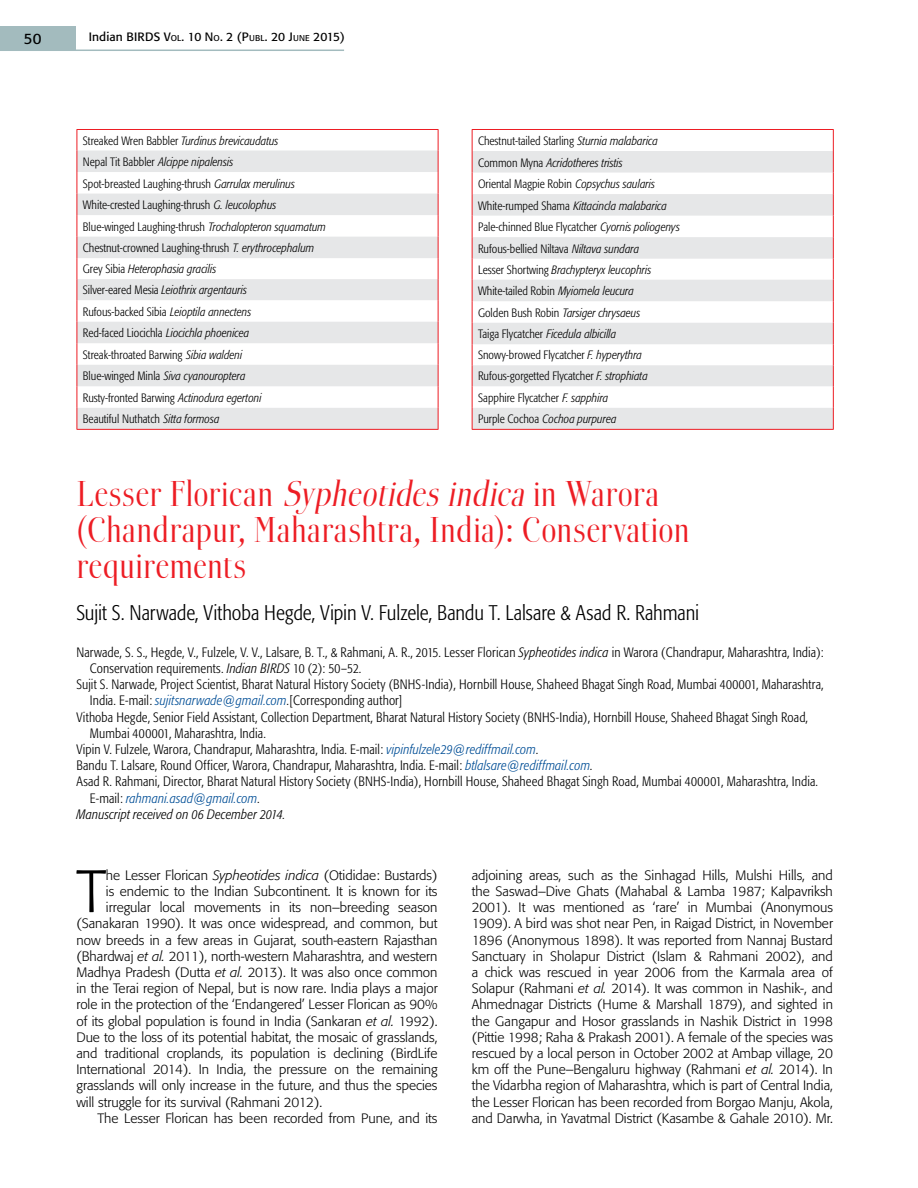
<style>
.page{position:relative;width:918px;height:1188px;background:#fff}
.page>*{position:absolute;margin:0;border:0;box-sizing:border-box;transform-origin:0 0}
.t1{font:300 59.25px "Formata";color:#000}
.t2{font:300 36px/36px "Boberia LL";letter-spacing:-.005em;color:#ed1d24}
.t3{font:300 condensed 21px "Formata";letter-spacing:-.005em;color:#000}
.t4{font:15px "Formata";color:#000}
.t5{font:300 13.5px/16.2px "Formata";color:#000;text-align:justify}
.t6{font:300 condensed 13.5px "Formata";letter-spacing:.01em;color:#000}
.t7{font:italic 300 condensed 13.5px "Formata";letter-spacing:.01em;color:#000}
.t8{font:italic 300 condensed 13.5px "Formata";letter-spacing:.01em;color:#004e96}
.t9{font:300 condensed 12px/21.5px "Formata";color:#000}
.t10{font:12px "Formata";letter-spacing:-.04em;color:#000}
.s1{font-style:inherit}
.s2{font-size:8.4px}
.s3{font-style:italic}
.s4{font-style:italic;color:#004e96}
.s5{font-style:normal;color:#000}
</style>
<div class="page">
<svg style="left:78px;top:151px;width:360px;height:278px;fill:#e6e7e8"></svg>
<svg style="left:77px;top:130px;width:1px;height:299px"></svg>
<svg style="left:438px;top:130px;width:1px;height:299px"></svg>
<hr style="left:77px;top:429px;width:361px;height:1px;background:#ed1d24">
<hr style="left:77px;top:129px;width:361px;height:1px;background:#ed1d24">
<svg style="left:473px;top:151px;width:360px;height:278px;fill:#e6e7e8"></svg>
<svg style="left:472px;top:130px;width:1px;height:299px"></svg>
<svg style="left:833px;top:130px;width:1px;height:299px"></svg>
<hr style="left:472px;top:429px;width:362px;height:1px;background:#ed1d24">
<hr style="left:472px;top:129px;width:362px;height:1px;background:#ed1d24">
<div style="left:0;top:26px;width:76px;height:24px;background:#a3bbbe"></div>
<hr style="left:0;top:50px;width:344px;height:1px;background:#a3bbbe">
<p class="t4" style="left:24px;top:29px;width:19px">50</p>
<p class="t10" style="left:89px;top:30px;width:258px"><span class="s1">Indian Birds</span> V<span class="s2">OL</span>. 10 N<span class="s2">O</span>. 2 (P<span class="s2">UBL</span>. 20 J<span class="s2">UN E</span> 2015)</p>
<p class="t9" style="left:83px;top:130px;width:245px">Streaked Wren Babbler <span class="s3">Turdinus brevicaudatus<br></span>Nepal Tit Babbler <span class="s3">Alcippe nipalensis<br></span>Spot-breasted Laughing-thrush <span class="s3">Garrulax merulinus </span>White-crested Laughing-thrush <span class="s3">G. leucolophus </span>Blue-winged Laughing-thrush <span class="s3">Trochalopteron squamatum </span>Chestnut-crowned Laughing-thrush <span class="s3">T. erythrocephalum </span>Grey Sibia <span class="s3">Heterophasia gracilis<br></span>Silver-eared Mesia <span class="s3">Leiothrix argentauris<br></span>Rufous-backed Sibia <span class="s3">Leioptila annectens<br></span>Red-faced Liocichla <span class="s3">Liocichla phoenicea<br></span>Streak-throated Barwing <span class="s3">Sibia waldeni<br></span>Blue-winged Minla <span class="s3">Siva cyanouroptera<br></span>Rusty-fronted Barwing <span class="s3">Actinodura egertoni<br></span>Beautiful Nuthatch <span class="s3">Sitta formosa</span></p>
<p class="t9" style="left:478px;top:130px;width:203px">Chestnut-tailed Starling <span class="s3">Sturnia malabarica </span>Common Myna <span class="s3">Acridotheres tristis<br></span>Oriental Magpie Robin <span class="s3">Copsychus saularis </span>White-rumped Shama <span class="s3">Kittacincla malabarica </span>Pale-chinned Blue Flycatcher <span class="s3">Cyornis poliogenys </span>Rufous-bellied Niltava <span class="s3">Niltava sundara<br></span>Lesser Shortwing <span class="s3">Brachypteryx leucophris </span>White-tailed Robin <span class="s3">Myiomela leucura<br></span>Golden Bush Robin <span class="s3">Tarsiger chrysaeus<br></span>Taiga Flycatcher <span class="s3">Ficedula albicilla </span>Snowy-browed Flycatcher <span class="s3">F. hyperythra </span>Rufous-gorgetted Flycatcher <span class="s3">F. strophiata </span>Sapphire Flycatcher <span class="s3">F. sapphira<br></span>Purple Cochoa <span class="s3">Cochoa purpurea</span></p>
<h2 class="t2" style="left:76px;top:476px;width:615px">Lesser Florican <span class="s3">Sypheotides indica</span> in Warora (Chandrapur, Maharashtra, India): Conservation requirements</h2>
<h3 class="t3" style="left:76px;top:600px;width:624px">Sujit S. Narwade, Vithoba Hegde, Vipin V. Fulzele, Bandu T. Lalsare &amp; Asad R. Rahmani</h3>
<p class="t6" style="left:76px;top:644px;width:749px">Narwade, S. S., Hegde, V., Fulzele, V. V., Lalsare, B. T., &amp; Rahmani, A. R., 2015. Lesser Florican <span class="s3">Sypheotides indica</span> in Warora (Chandrapur, Maharashtra, India):</p>
<p class="t6" style="left:90px;top:661px;width:273px">Conservation requirements. <span class="s3">Indian BIRDS</span> 10 (2): 50–52.</p>
<p class="t6" style="left:76px;top:677px;width:749px">Sujit S. Narwade, Project Scientist, Bharat Natural History Society (BNHS-India), Hornbill House, Shaheed Bhagat Singh Road, Mumbai 400001, Maharashtra,</p>
<p class="t6" style="left:90px;top:693px;width:314px">India. E-mail: <span class="s4">sujitsnarwade@gmail.com</span>.[Corresponding author]</p>
<p class="t6" style="left:76px;top:709px;width:733px">Vithoba Hegde, Senior Field Assistant, Collection Department, Bharat Natural History Society (BNHS-India), Hornbill House, Shaheed Bhagat Singh Road,</p>
<p class="t6" style="left:90px;top:725px;width:177px">Mumbai 400001, Maharashtra, India.</p>
<p class="t6" style="left:76px;top:742px;width:463px">Vipin V. Fulzele, Warora, Chandrapur, Maharashtra, India. E-mail: <span class="s4">vipinfulzele29@rediffmail.com</span>.</p>
<p class="t6" style="left:76px;top:758px;width:518px">Bandu T. Lalsare, Round Officer, Warora, Chandrapur, Maharashtra, India. E-mail: <span class="s4">btlalsare@rediffmail.com</span>.</p>
<p class="t6" style="left:76px;top:774px;width:743px">Asad R. Rahmani, Director, Bharat Natural History Society (BNHS-India), Hornbill House, Shaheed Bhagat Singh Road, Mumbai 400001, Maharashtra, India.</p>
<p class="t8" style="left:90px;top:790px;width:171px"><span class="s5">E-mail:</span> rahmani.asad@gmail.com<span class="s5">.</span></p>
<p class="t7" style="left:76px;top:806px;width:211px">Manuscript received on 06 December 2014.</p>
<h1 class="t1" style="left:76px;top:857px;width:31px">T</h1>
<p class="t5" style="left:106px;top:867px;width:333px">he Lesser Florican <span class="s3">Sypheotides indica</span> (Otididae: Bustards)</p>
<p class="t5" style="left:106px;top:883px;width:333px">is endemic to the Indian Subcontinent. It is known for its</p>
<p class="t5" style="left:106px;top:899px;width:333px">irregular local movements in its non–breeding season</p>
<p class="t5" style="left:76px;top:916px;width:363px">(Sanakaran 1990). It was once widespread, and common, but</p>
<p class="t5" style="left:76px;top:932px;width:363px">now breeds in a few areas in Gujarat, south-eastern Rajasthan</p>
<p class="t5" style="left:76px;top:948px;width:363px">(Bhardwaj <span class="s3">et al.</span> 2011), north-western Maharashtra, and western</p>
<p class="t5" style="left:76px;top:964px;width:363px">Madhya Pradesh (Dutta <span class="s3">et al.</span> 2013). It was also once common</p>
<p class="t5" style="left:76px;top:980px;width:363px">in the Terai region of Nepal, but is now rare. India plays a major</p>
<p class="t5" style="left:76px;top:997px;width:363px">role in the protection of the ‘Endangered’ Lesser Florican as 90%</p>
<p class="t5" style="left:76px;top:1013px;width:363px">of its global population is found in India (Sankaran <span class="s3">et al.</span> 1992).</p>
<p class="t5" style="left:76px;top:1029px;width:363px">Due to the loss of its potential habitat, the mosaic of grasslands,</p>
<p class="t5" style="left:76px;top:1045px;width:363px">and traditional croplands, its population is declining (BirdLife</p>
<p class="t5" style="left:76px;top:1061px;width:363px">International 2014). In India, the pressure on the remaining</p>
<p class="t5" style="left:76px;top:1078px;width:363px">grasslands will only increase in the future, and thus the species</p>
<p class="t5" style="left:76px;top:1094px;width:247px">will struggle for its survival (Rahmani 2012).</p>
<p class="t5" style="left:98px;top:1110px;width:341px">The Lesser Florican has been recorded from Pune, and its</p>
<p class="t5" style="left:472px;top:867px;width:363px">adjoining areas, such as the Sinhagad Hills, Mulshi Hills, and the Saswad–Dive Ghats (Mahabal &amp; Lamba 1987; Kalpavriksh 2001). It was mentioned as ‘rare’ in Mumbai (Anonymous 1909). A bird was shot near Pen, in Raigad District, in November 1896 (Anonymous 1898). It was reported from Nannaj Bustard Sanctuary in Sholapur District (Islam &amp; Rahmani 2002), and a chick was rescued in year 2006 from the Karmala area of Solapur (Rahmani <span class="s3">et al.</span> 2014). It was common in Nashik-, and Ahmednagar Districts (Hume &amp; Marshall 1879), and sighted in the Gangapur and Hosor grasslands in Nashik District in 1998 (Pittie 1998; Raha &amp; Prakash 2001). A female of the species was rescued by a local person in October 2002 at Ambap village, 20 km off the Pune–Bengaluru highway (Rahmani <span class="s3">et al.</span> 2014). In the Vidarbha region of Maharashtra, which is part of Central India, the Lesser Florican has been recorded from Borgao Manju, Akola, and Darwha, in Yavatmal District (Kasambe &amp; Gahale 2010). Mr.</p>
</div>
